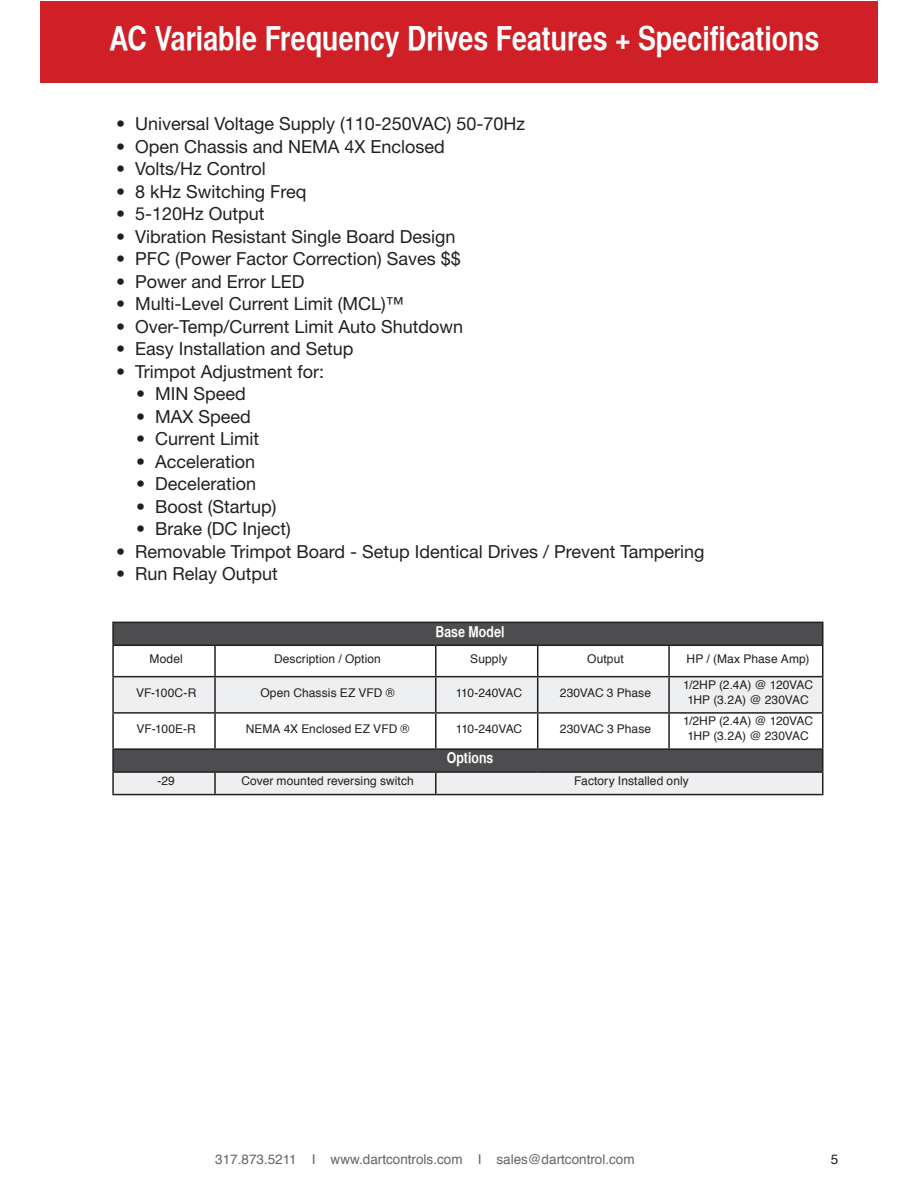
<style>
.page{position:relative;width:918px;height:1188px;background:#fff}
.page>*{position:absolute;margin:0;border:0;box-sizing:border-box;transform-origin:0 0}
.t1{font:33.3px "Helvetica CY Bold";color:#fff}
.t2{font:18px "Helvetica Neue LT Std";color:#231f20}
.t3{font:15px "Helvetica CY Bold";color:#fff}
.t4{font:13.5px "Helvetica";color:#636566}
.t5{font:13.5px "Helvetica";color:#231f20}
.t6{font:12px/15.3px "Helvetica";letter-spacing:.005em;color:#231f20;text-align:center}
.t7{font:12px "Helvetica";letter-spacing:-.02em;color:#231f20}
</style>
<div class="page">
<div style="left:113px;top:622px;width:710px;height:23px;background:#4d4d4f"></div>
<svg style="left:114px;top:677px;width:708px;height:117px;fill:#edeff0"></svg>
<div style="left:113px;top:749px;width:710px;height:23px;background:#4d4d4f"></div>
<hr style="left:112px;top:622px;width:103px;height:1px;background:#231f20">
<hr style="left:112px;top:623px;width:2px;height:22px;background:#231f20">
<hr style="left:215px;top:622px;width:609px;height:1px;background:#231f20">
<hr style="left:822px;top:623px;width:2px;height:22px;background:#231f20">
<hr style="left:112px;top:645px;width:103px;height:1px;background:#231f20">
<hr style="left:112px;top:646px;width:2px;height:30px;background:#231f20">
<hr style="left:436px;top:645px;width:233px;height:1px;background:#231f20">
<hr style="left:537px;top:646px;width:1px;height:30px;background:#231f20">
<hr style="left:669px;top:645px;width:154px;height:1px;background:#231f20">
<hr style="left:668px;top:646px;width:2px;height:30px;background:#231f20">
<hr style="left:822px;top:646px;width:1px;height:30px;background:#231f20">
<hr style="left:112px;top:676px;width:103px;height:1px;background:#231f20">
<hr style="left:112px;top:677px;width:2px;height:35px;background:#231f20">
<hr style="left:214px;top:677px;width:2px;height:35px;background:#231f20">
<hr style="left:436px;top:676px;width:102px;height:1px;background:#231f20">
<hr style="left:435px;top:677px;width:2px;height:35px;background:#231f20">
<hr style="left:538px;top:676px;width:131px;height:1px;background:#231f20">
<hr style="left:537px;top:677px;width:1px;height:35px;background:#231f20">
<hr style="left:669px;top:676px;width:154px;height:1px;background:#231f20">
<hr style="left:668px;top:677px;width:2px;height:35px;background:#231f20">
<hr style="left:822px;top:677px;width:1px;height:35px;background:#231f20">
<hr style="left:112px;top:712px;width:103px;height:2px;background:#231f20">
<hr style="left:112px;top:714px;width:2px;height:34px;background:#231f20">
<hr style="left:215px;top:712px;width:221px;height:2px;background:#231f20">
<hr style="left:214px;top:714px;width:2px;height:34px;background:#231f20">
<hr style="left:436px;top:712px;width:102px;height:2px;background:#231f20">
<hr style="left:435px;top:714px;width:2px;height:34px;background:#231f20">
<hr style="left:538px;top:712px;width:131px;height:2px;background:#231f20">
<hr style="left:537px;top:714px;width:1px;height:34px;background:#231f20">
<hr style="left:669px;top:712px;width:154px;height:2px;background:#231f20">
<hr style="left:668px;top:714px;width:2px;height:34px;background:#231f20">
<hr style="left:822px;top:714px;width:1px;height:34px;background:#231f20">
<hr style="left:112px;top:748px;width:103px;height:2px;background:#231f20">
<hr style="left:112px;top:750px;width:2px;height:21px;background:#231f20">
<hr style="left:215px;top:748px;width:608px;height:2px;background:#231f20">
<hr style="left:112px;top:771px;width:103px;height:2px;background:#231f20">
<hr style="left:112px;top:773px;width:2px;height:21px;background:#231f20">
<hr style="left:215px;top:771px;width:221px;height:2px;background:#231f20">
<hr style="left:214px;top:773px;width:2px;height:21px;background:#231f20">
<hr style="left:436px;top:771px;width:102px;height:2px;background:#231f20">
<hr style="left:435px;top:773px;width:2px;height:21px;background:#231f20">
<hr style="left:538px;top:771px;width:285px;height:2px;background:#231f20">
<svg style="left:822px;top:750px;width:1px;height:44px"></svg>
<hr style="left:112px;top:794px;width:711px;height:1px;background:#231f20">
<hr style="left:215px;top:645px;width:221px;height:1px;background:#231f20">
<hr style="left:214px;top:646px;width:2px;height:30px;background:#231f20">
<hr style="left:435px;top:646px;width:2px;height:30px;background:#231f20">
<hr style="left:215px;top:676px;width:221px;height:1px;background:#231f20">
<div style="left:40px;top:1px;width:838px;height:81px;background:#cf2027"></div>
<h1 class="t1" style="left:109px;top:26px;width:712px">AC Variable Frequency Drives Features + Specifications</h1>
<p class="t2" style="left:116px;top:117px;width:410px">• Universal Voltage Supply (110-250VAC) 50-70Hz</p>
<p class="t2" style="left:116px;top:140px;width:330px">• Open Chassis and NEMA 4X Enclosed</p>
<p class="t2" style="left:116px;top:162px;width:151px">• Volts/Hz Control</p>
<p class="t2" style="left:116px;top:185px;width:192px">• 8 kHz Switching Freq</p>
<p class="t2" style="left:116px;top:207px;width:150px">• 5-120Hz Output</p>
<p class="t2" style="left:116px;top:230px;width:341px">• Vibration Resistant Single Board Design</p>
<p class="t2" style="left:116px;top:252px;width:346px">• PFC (Power Factor Correction) Saves $$</p>
<p class="t2" style="left:116px;top:275px;width:190px">• Power and Error LED</p>
<p class="t2" style="left:116px;top:297px;width:289px">• Multi-Level Current Limit (MCL)™</p>
<p class="t2" style="left:116px;top:320px;width:349px">• Over-Temp/Current Limit Auto Shutdown</p>
<p class="t2" style="left:116px;top:342px;width:239px">• Easy Installation and Setup</p>
<p class="t2" style="left:116px;top:365px;width:210px">• Trimpot Adjustment for:</p>
<p class="t2" style="left:136px;top:387px;width:111px">• MIN Speed</p>
<p class="t2" style="left:136px;top:410px;width:116px">• MAX Speed</p>
<p class="t2" style="left:136px;top:432px;width:125px">• Current Limit</p>
<p class="t2" style="left:136px;top:455px;width:120px">• Acceleration</p>
<p class="t2" style="left:136px;top:477px;width:122px">• Deceleration</p>
<p class="t2" style="left:136px;top:500px;width:142px">• Boost (Startup)</p>
<p class="t2" style="left:136px;top:522px;width:156px">• Brake (DC Inject)</p>
<p class="t2" style="left:116px;top:545px;width:590px">• Removable Trimpot Board - Setup Identical Drives / Prevent Tampering</p>
<p class="t2" style="left:116px;top:567px;width:163px">• Run Relay Output</p>
<p class="t3" style="left:436px;top:626px;width:71px">Base Model</p>
<p class="t6" style="left:150px;top:652px;width:35px">Model</p>
<p class="t6" style="left:274px;top:652px;width:108px">Description / Option</p>
<p class="t6" style="left:470px;top:652px;width:39px">Supply</p>
<p class="t6" style="left:587px;top:652px;width:38px">Output</p>
<p class="t6" style="left:687px;top:652px;width:124px">HP / (Max Phase Amp)</p>
<p class="t6" style="left:136px;top:686px;width:62px">VF-100C-R</p>
<p class="t6" style="left:260px;top:686px;width:136px">Open Chassis EZ VFD ®</p>
<p class="t7" style="left:456px;top:687px;width:68px">110-240VAC</p>
<p class="t6" style="left:560px;top:686px;width:93px">230VAC 3 Phase</p>
<p class="t6" style="left:683px;top:678px;width:132px">1/2HP (2.4A) @ 120VAC<br>1HP (3.2A) @ 230VAC</p>
<p class="t6" style="left:137px;top:722px;width:61px">VF-100E-R</p>
<p class="t6" style="left:246px;top:722px;width:165px">NEMA 4X Enclosed EZ VFD ®</p>
<p class="t7" style="left:456px;top:724px;width:68px">110-240VAC</p>
<p class="t6" style="left:560px;top:722px;width:93px">230VAC 3 Phase</p>
<p class="t6" style="left:683px;top:714px;width:132px">1/2HP (2.4A) @ 120VAC<br>1HP (3.2A) @ 230VAC</p>
<p class="t3" style="left:447px;top:752px;width:48px">Options</p>
<p class="t6" style="left:157px;top:774px;width:19px">-29</p>
<p class="t6" style="left:241px;top:774px;width:174px">Cover mounted reversing switch</p>
<p class="t6" style="left:574px;top:774px;width:116px">Factory Installed only</p>
<p class="t4" style="left:215px;top:1154px;width:421px">317.873.5211 I www.dartcontrols.com I sales@dartcontrol.com</p>
<p class="t5" style="left:831px;top:1154px;width:9px">5</p>
</div>
